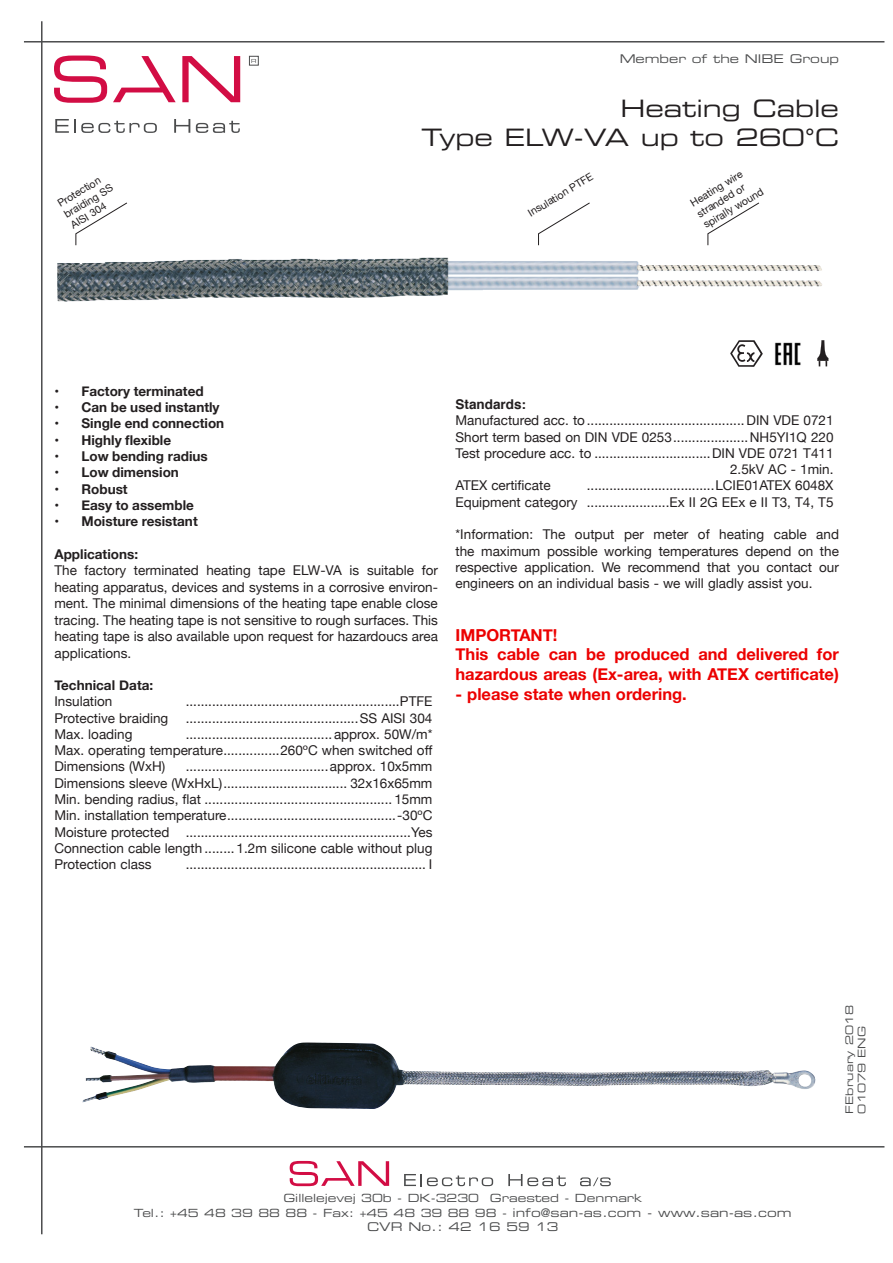
<style>
.page{position:relative;width:893px;height:1263px;background:#fff}
.page>*{position:absolute;margin:0;border:0;box-sizing:border-box;transform-origin:0 0}
.t1{font:24px "Eurostile Extended Two";color:#231f20}
.t2{font:700 16.5px/20px "Helvetica Neue";color:#ec0000}
.t3{font:13.5px/16.5px "Helvetica Neue";color:#231f20;text-align:justify}
.t4{font:700 13.5px "Helvetica Neue";color:#231f20}
.t5{font:700 13.5px "Helvetica";color:#231f20}
.t6{font:12px "Eurostile Extended Two";color:#4b4c4d}
.t7{font:11.25px/14.4px "Eurostile Extended Two";color:#4b4c4d;text-align:center}
.t8{font:10.5px/12.6px "Helvetica Neue";color:#231f20}
.t9{font:10.5px "Eurostile Extended Two";color:#4b4c4d}
.s1{font-size:12px}
</style>
<div class="page">
<hr style="left:41px;top:21px;width:2px;height:1213px;background:#4b4c4d">
<svg style="left:54px;top:56px;width:53px;height:47px"></svg>
<svg style="left:113px;top:56px;width:63px;height:46px"></svg>
<svg style="left:182px;top:56px;width:58px;height:46px"></svg>
<div style="left:249px;top:56px;width:10px;height:9px;border:1px solid #4b4c4d"></div>
<svg style="left:251px;top:59px;width:5px;height:4px"></svg>
<svg style="left:55px;top:119px;width:102px;height:14px"></svg>
<svg style="left:174px;top:119px;width:16px;height:14px"></svg>
<svg style="left:196px;top:121px;width:44px;height:12px"></svg>
<svg style="left:290px;top:1161px;width:99px;height:25px"></svg>
<svg style="left:404px;top:1174px;width:89px;height:12px"></svg>
<svg style="left:508px;top:1174px;width:58px;height:12px"></svg>
<svg style="left:580px;top:1177px;width:31px;height:9px"></svg>
<hr style="left:24px;top:1146px;width:860px;height:1px;background:#4b4c4d">
<hr style="left:24px;top:41px;width:860px;height:2px;background:#4b4c4d">
<img style="left:83px;top:1042px;width:733px;height:67px">
<img style="left:57px;top:258px;width:765px;height:44px">
<svg style="left:538px;top:202px;width:52px;height:44px"></svg>
<svg style="left:75px;top:202px;width:52px;height:44px"></svg>
<svg style="left:707px;top:202px;width:52px;height:44px"></svg>
<img style="left:774px;top:342px;width:27px;height:24px">
<svg style="left:817px;top:340px;width:11px;height:26px"></svg>
<img style="left:730px;top:340px;width:32px;height:26px">
<p class="t8" style="left:56px;top:199px;width:56px;rotate:-31deg">Protection braiding SS<br>AISI 304</p>
<p class="t6" style="left:620px;top:51px;width:221px">Member of the NIBE Group</p>
<p class="t1" style="left:620px;top:92px;width:220px">Heating Cable</p>
<p class="t1" style="left:421px;top:121px;width:419px">Type ELW-VA up to 260°C</p>
<p class="t8" style="left:526px;top:209px;width:75px;rotate:-31deg">Insulation PTFE</p>
<p class="t8" style="left:688px;top:199px;width:60px;rotate:-31deg">Heating wire stranded or</p>
<p class="t8" style="left:701px;top:220px;width:69px;rotate:-31deg">spirally wound</p>
<p class="t4" style="left:54px;top:380px;width:151px">• Factory terminated</p>
<p class="t4" style="left:54px;top:397px;width:167px">• Can be used instantly</p>
<p class="t4" style="left:54px;top:413px;width:171px">• Single end connection</p>
<p class="t4" style="left:54px;top:429px;width:118px">• Highly flexible</p>
<p class="t4" style="left:54px;top:446px;width:155px">• Low bending radius</p>
<p class="t4" style="left:54px;top:462px;width:126px">• Low dimension</p>
<p class="t4" style="left:54px;top:478px;width:75px">• Robust</p>
<p class="t4" style="left:54px;top:494px;width:141px">• Easy to assemble</p>
<p class="t4" style="left:54px;top:511px;width:145px">• Moisture resistant</p>
<p class="t4" style="left:54px;top:543px;width:85px">Applications:</p>
<p class="t3" style="left:54px;top:563px;width:385px">The factory terminated heating tape ELW-VA is suitable for heating apparatus, devices and systems in a corrosive environ&shy;ment. The minimal dimensions of the heating tape enable close tracing. The heating tape is not sensitive to rough surfaces. This heating tape is also available upon request for hazardoucs area applications.</p>
<p class="t4" style="left:54px;top:675px;width:100px">Technical Data:</p>
<p class="t3" style="left:54px;top:694px;width:60px">Insulation</p>
<p class="t3" style="left:186px;top:694px;width:248px">.........................................................PTFE</p>
<p class="t3" style="left:54px;top:710px;width:115px">Protective braiding</p>
<p class="t3" style="left:186px;top:710px;width:248px">..............................................SS AISI 304</p>
<p class="t3" style="left:54px;top:727px;width:80px">Max. loading</p>
<p class="t3" style="left:186px;top:727px;width:248px">....................................... approx. 50W/m*</p>
<p class="t3" style="left:54px;top:743px;width:380px">Max. operating temperature...............260ºC when switched off</p>
<p class="t3" style="left:54px;top:759px;width:112px">Dimensions (WxH)</p>
<p class="t3" style="left:186px;top:759px;width:248px">......................................approx. 10x5mm</p>
<p class="t3" style="left:54px;top:775px;width:380px">Dimensions sleeve (WxHxL)................................. 32x16x65mm</p>
<p class="t3" style="left:54px;top:792px;width:380px">Min. bending radius, flat .................................................. 15mm</p>
<p class="t3" style="left:54px;top:808px;width:380px">Min. installation temperature.............................................-30ºC</p>
<p class="t3" style="left:54px;top:824px;width:380px">Moisture protected ............................................................Yes</p>
<p class="t3" style="left:54px;top:840px;width:380px">Connection cable length ........ 1.2m silicone cable without plug</p>
<p class="t3" style="left:54px;top:857px;width:99px">Protection class</p>
<p class="t3" style="left:186px;top:857px;width:248px">................................................................ I</p>
<p class="t5" style="left:455px;top:393px;width:72px">Standards:</p>
<p class="t3" style="left:455px;top:413px;width:380px">Manufactured acc. to.......................................... DIN VDE 0721</p>
<p class="t3" style="left:455px;top:429px;width:380px">Short term based on DIN VDE 0253....................NH5YI1Q 220</p>
<p class="t3" style="left:455px;top:446px;width:380px">Test procedure acc. to ...............................DIN VDE 0721 T411</p>
<p class="t3" style="left:730px;top:462px;width:105px">2.5kV AC - 1min.</p>
<p class="t3" style="left:455px;top:478px;width:97px">ATEX certificate</p>
<p class="t3" style="left:587px;top:478px;width:248px">..................................LCIE01ATEX 6048X</p>
<p class="t3" style="left:455px;top:494px;width:380px">Equipment category ......................Ex II 2G EEx e II T3, T4, T5</p>
<p class="t3" style="left:455px;top:527px;width:385px">*Information: The output per meter of heating cable and the maximum possible working temperatures depend on the respective application. We recommend that you contact our engineers on an individual basis - we will gladly assist you.</p>
<p class="t2" style="left:455px;top:625px;width:104px">IMPORTANT!</p>
<p class="t2" style="left:455px;top:645px;width:385px">This cable can be produced and delivered for hazardous areas (Ex-area, with ATEX certificate)</p>
<p class="t2" style="left:455px;top:685px;width:233px">- please state when ordering.</p>
<p class="t9" style="left:842px;top:1113px;width:110px;rotate:-90deg">FEbruary 2018</p>
<p class="t9" style="left:855px;top:1113px;width:89px;rotate:-90deg">01079 ENG</p>
<p class="t7" style="left:134px;top:1191px;width:659px">Gillelejevej 30b - DK-3230 Graested - Denmark<br>Tel.: +45 48 39 88 88 - Fax: +45 48 39 88 98 - <span class="s1">info@san-as.com - www.san-as.com</span></p>
<p class="t6" style="left:367px;top:1218px;width:193px">CVR No.: 42 16 59 13</p>
</div>
